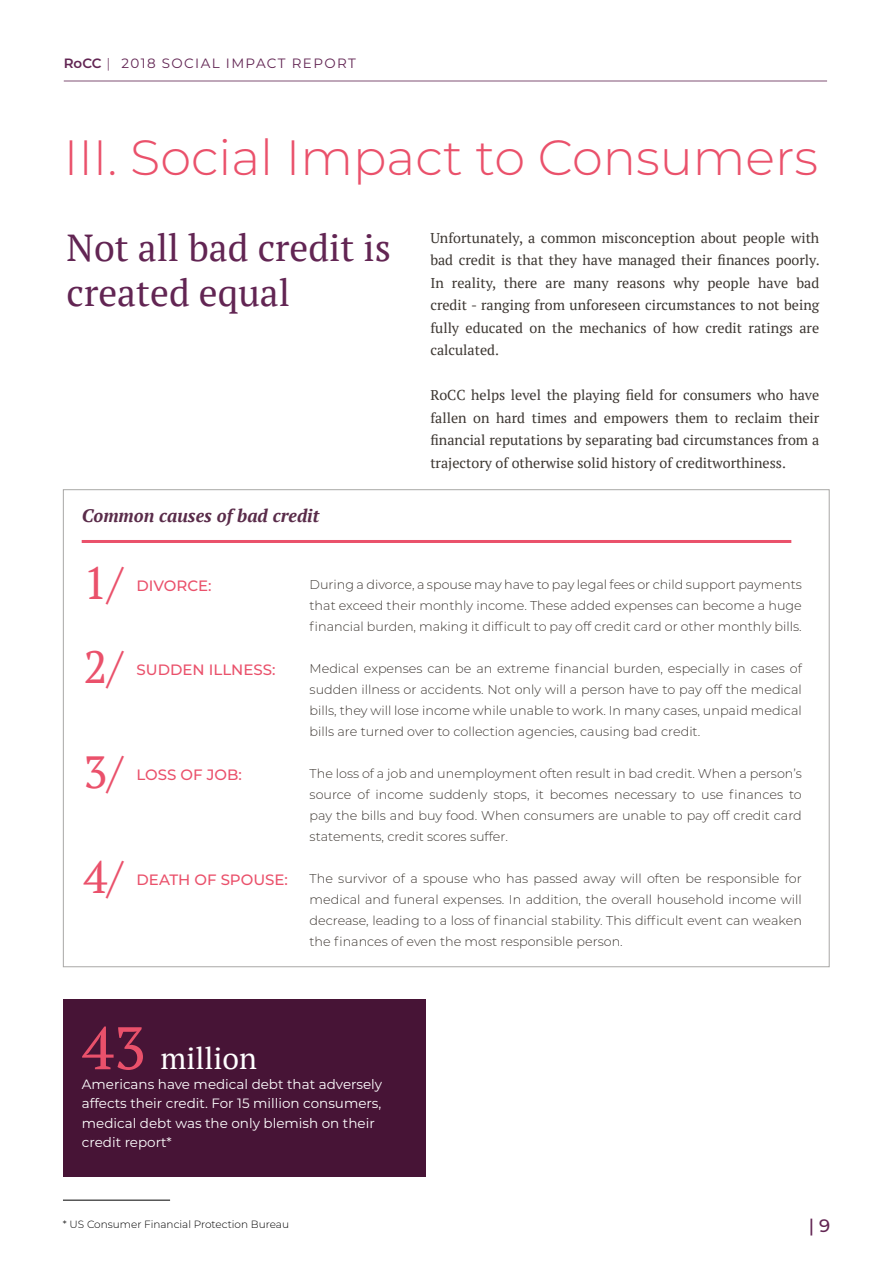
<style>
.page{position:relative;width:893px;height:1263px;background:#fff}
.page>*{position:absolute;margin:0;border:0;box-sizing:border-box;transform-origin:0 0}
.t1{font:300 49.5px "Montserrat";color:#ea516b}
.t2{font:45px/84px "PT Serif";color:#ea516b}
.t3{font:37.5px/45px "PT Serif";color:#622553}
.t4{font:30px "PT Serif";color:#fff}
.t5{font:italic 700 18px "PT Serif";color:#5a2c4a}
.t6{font:500 18px "Montserrat";color:#622553}
.t7{font:500 15px "Montserrat";color:#ea516b}
.t8{font:14.25px/22.5px "PT Serif";color:#3d3732;text-align:justify}
.t9{font:13.5px/19.5px "Montserrat";color:#fff}
.t10{font:13.5px "Montserrat";letter-spacing:.1em;color:#622553}
.t11{font:300 12.75px/21px "Montserrat";color:#3d3732;text-align:justify}
.t12{font:300 10.5px "Montserrat";color:#000}
.s1{font-weight:600}
.s2{font-weight:300}
.s3{font-size:60px;color:#ea516b}
</style>
<div class="page">
<hr style="left:64px;top:81px;width:763px;height:1px;background:#815175">
<hr style="left:82px;top:540px;width:709px;height:3px;background:#ea516b">
<div style="left:63px;top:999px;width:362px;height:178px;background:#471436"></div>
<hr style="left:63px;top:1200px;width:107px;height:1px;background:#000">
<p class="t10" style="left:64px;top:54px;width:293px"><span class="s1">RoCC</span> <span class="s2">|</span> 2018 SOCIAL IMPACT REPORT</p>
<h1 class="t1" style="left:64px;top:123px;width:756px">III. Social Impact to Consumers</h1>
<h3 class="t3" style="left:67px;top:224px;width:326px">Not all bad credit is created equal</h3>
<p class="t8" style="left:430px;top:226px;width:391px">Unfortunately, a common misconception about people with bad credit is that they have managed their finances poorly.<br>In reality, there are many reasons why people have bad credit - ranging from unforeseen circumstances to not being fully educated on the mechanics of how credit ratings are calculated.</p>
<p class="t8" style="left:430px;top:384px;width:390px">RoCC helps level the playing field for consumers who have fallen on hard times and empowers them to reclaim their financial reputations by separating bad circumstances from a trajectory of otherwise solid history of creditworthiness.</p>
<h3 class="t5" style="left:82px;top:504px;width:239px">Common causes of bad credit</h3>
<h2 class="t2" style="left:83px;top:541px;width:41px">1/<br>2/</h2>
<p class="t7" style="left:137px;top:575px;width:76px">DIVORCE:</p>
<p class="t7" style="left:137px;top:659px;width:140px">SUDDEN ILLNESS:</p>
<h2 class="t2" style="left:83px;top:730px;width:41px">3/</h2>
<p class="t7" style="left:137px;top:764px;width:107px">LOSS OF JOB:</p>
<h2 class="t2" style="left:83px;top:835px;width:41px">4/</h2>
<p class="t7" style="left:137px;top:869px;width:153px">DEATH OF SPOUSE:</p>
<p class="t11" style="left:310px;top:573px;width:494px">During a divorce, a spouse may have to pay legal fees or child support payments that exceed their monthly income. These added expenses can become a huge financial burden, making it difficult to pay off credit card or other monthly bills.</p>
<p class="t11" style="left:310px;top:657px;width:494px">Medical expenses can be an extreme financial burden, especially in cases of sudden illness or accidents. Not only will a person have to pay off the medical bills, they will lose income while unable to work. In many cases, unpaid medical bills are turned over to collection agencies, causing bad credit.</p>
<p class="t11" style="left:310px;top:762px;width:494px">The loss of a job and unemployment often result in bad credit. When a person’s source of income suddenly stops, it becomes necessary to use finances to pay the bills and buy food. When consumers are unable to pay off credit card statements, credit scores suffer.</p>
<p class="t11" style="left:310px;top:867px;width:494px">The survivor of a spouse who has passed away will often be responsible for medical and funeral expenses. In addition, the overall household income will decrease, leading to a loss of financial stability. This difficult event can weaken the finances of even the most responsible person.</p>
<h3 class="t4" style="left:82px;top:1039px;width:176px"><span class="s3">43</span> million</h3>
<p class="t9" style="left:82px;top:1074px;width:302px">Americans have medical debt that adversely affects their credit. For 15 million consumers, medical debt was the only blemish on their credit report*</p>
<p class="t12" style="left:63px;top:1217px;width:228px">* US Consumer Financial Protection Bureau</p>
<h3 class="t6" style="left:809px;top:1213px;width:23px">| 9</h3>
</div>
